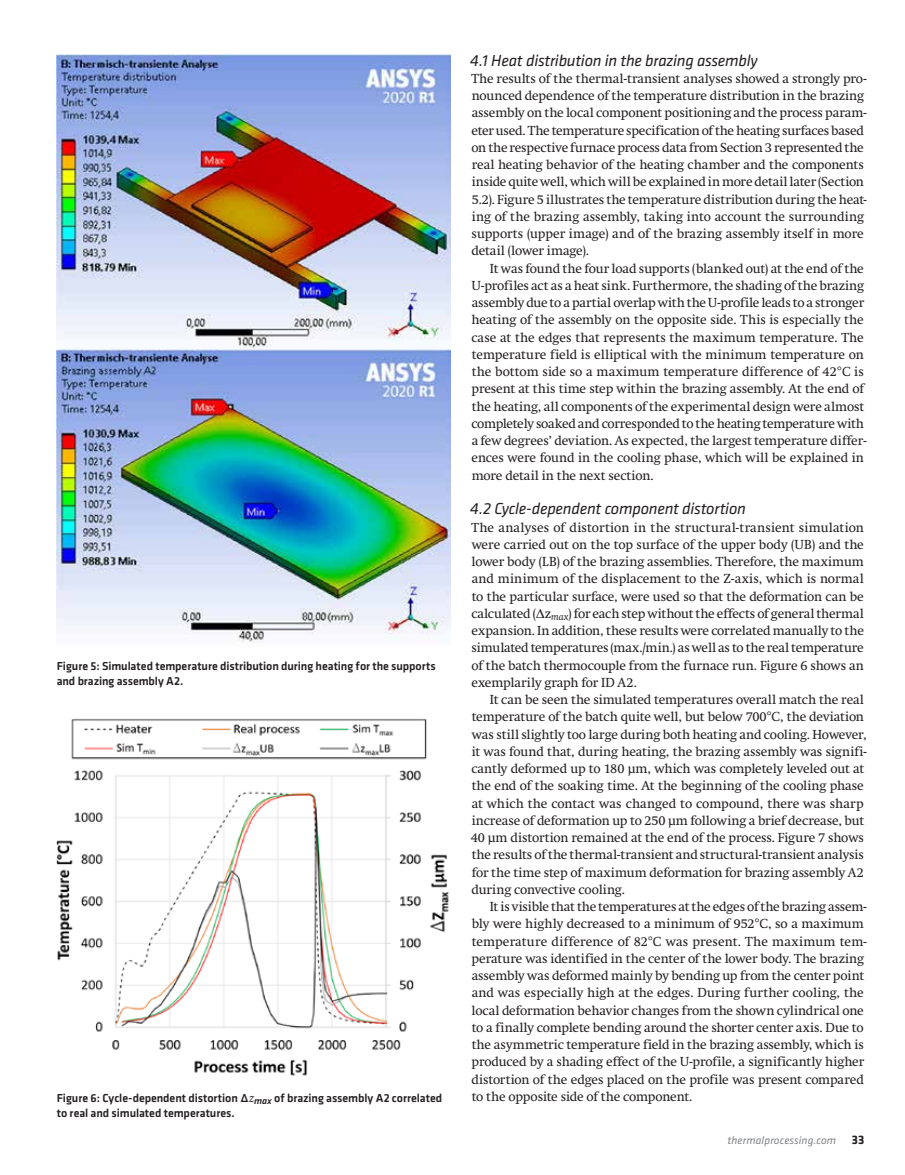
<style>
.page{position:relative;width:905px;height:1175px;background:#fff}
.page>*{position:absolute;margin:0;border:0;box-sizing:border-box;transform-origin:0 0}
.t1{font:italic 16.5px "Klavika Basic";letter-spacing:-.015em;color:#231f20}
.t2{font:12.9px/17.2px "Swift";letter-spacing:-.005em;color:#231f20}
.t3{font:500 12px/15px "Klavika Basic";letter-spacing:-.005em;color:#231f20}
.t4{font:italic 11.25px "Klavika Basic";letter-spacing:.01em;color:#808285}
.s1{font-family:"Swift";font-weight:400;font-style:italic}
.s2{font-weight:700;font-style:normal;font-size:12.75px;color:#231f20}
</style>
<div class="page">
<img style="left:57px;top:54px;width:393px;height:589px">
<img style="left:57px;top:718px;width:392px;height:358px">
<p class="t3" style="left:57px;top:658px;width:380px">Figure 5: Simulated temperature distribution during heating for the supports and brazing assembly A2.</p>
<p class="t3" style="left:57px;top:1090px;width:387px">Figure 6: Cycle-dependent distortion Δ<span class="s1">z</span><sub>max</sub> of brazing assembly A2 correlated to real and simulated temperatures.</p>
<p class="t1" style="left:470px;top:50px;width:289px">4.1 Heat distribution in the brazing assembly</p>
<p class="t2" style="left:471px;top:70px;width:397px">The results of the thermal-transient analyses showed a strongly pro&shy;nounced dependence of the temperature distribution in the brazing assembly on the local component positioning and the process param&shy;eter used. The temperature specification of the heating surfaces based on the respective furnace process data from Section 3 represented the real heating behavior of the heating chamber and the components inside quite well, which will be explained in more detail later (Section 5.2). Figure 5 illustrates the temperature distribution during the heat&shy;ing of the brazing assembly, taking into account the surrounding supports (upper image) and of the brazing assembly itself in more detail (lower image).</p>
<p class="t2" style="left:471px;top:259px;width:397px;text-indent:18px">It was found the four load supports (blanked out) at the end of the U-profiles act as a heat sink. Furthermore, the shading of the brazing assembly due to a partial overlap with the U-profile leads to a stronger heating of the assembly on the opposite side. This is especially the case at the edges that represents the maximum temperature. The temperature field is elliptical with the minimum temperature on the bottom side so a maximum temperature difference of 42°C is present at this time step within the brazing assembly. At the end of the heating, all components of the experimental design were almost completely soaked and corresponded to the heating temperature with a few degrees’ deviation. As expected, the largest temperature differ&shy;ences were found in the cooling phase, which will be explained in more detail in the next section.</p>
<p class="t1" style="left:470px;top:498px;width:277px">4.2 Cycle-dependent component distortion</p>
<p class="t2" style="left:471px;top:518px;width:394px;text-align:justify">The analyses of distortion in the structural-transient simulation were carried out on the top surface of the upper body (UB) and the lower body (LB) of the brazing assemblies. Therefore, the maximum and minimum of the displacement to the Z-axis, which is normal to the particular surface, were used so that the deformation can be calculated ( z<sub>max</sub>) for each step without the effects of general thermal expansion. In addition, these results were correlated manually to the simulated temperatures (max./min.) as well as to the real temperature of the batch thermocouple from the furnace run. Figure 6 shows an exemplarily graph for ID A2.</p>
<p class="t2" style="left:470px;top:691px;width:397px;text-indent:19px">It can be seen the simulated temperatures overall match the real temperature of the batch quite well, but below 700°C, the deviation was still slightly too large during both heating and cooling. However, it was found that, during heating, the brazing assembly was signifi&shy;cantly deformed up to 180 µm, which was completely leveled out at the end of the soaking time. At the beginning of the cooling phase at which the contact was changed to compound, there was sharp increase of deformation up to 250 µm following a brief decrease, but 40 µm distortion remained at the end of the process. Figure 7 shows the results of the thermal-transient and structural-transient analysis for the time step of maximum deformation for brazing assembly A2 during convective cooling.</p>
<p class="t2" style="left:471px;top:898px;width:397px;text-indent:18px">It is visible that the temperatures at the edges of the brazing assem&shy;bly were highly decreased to a minimum of 952°C, so a maximum temperature difference of 82°C was present. The maximum tem&shy;perature was identified in the center of the lower body. The brazing assembly was deformed mainly by bending up from the center point and was especially high at the edges. During further cooling, the local deformation behavior changes from the shown cylindrical one to a finally complete bending around the shorter center axis. Due to the asymmetric temperature field in the brazing assembly, which is produced by a shading effect of the U-profile, a significantly higher distortion of the edges placed on the profile was present compared to the opposite side of the component.</p>
<p class="t4" style="left:727px;top:1133px;width:138px">thermalprocessing.com <span class="s2">33</span></p>
</div>
